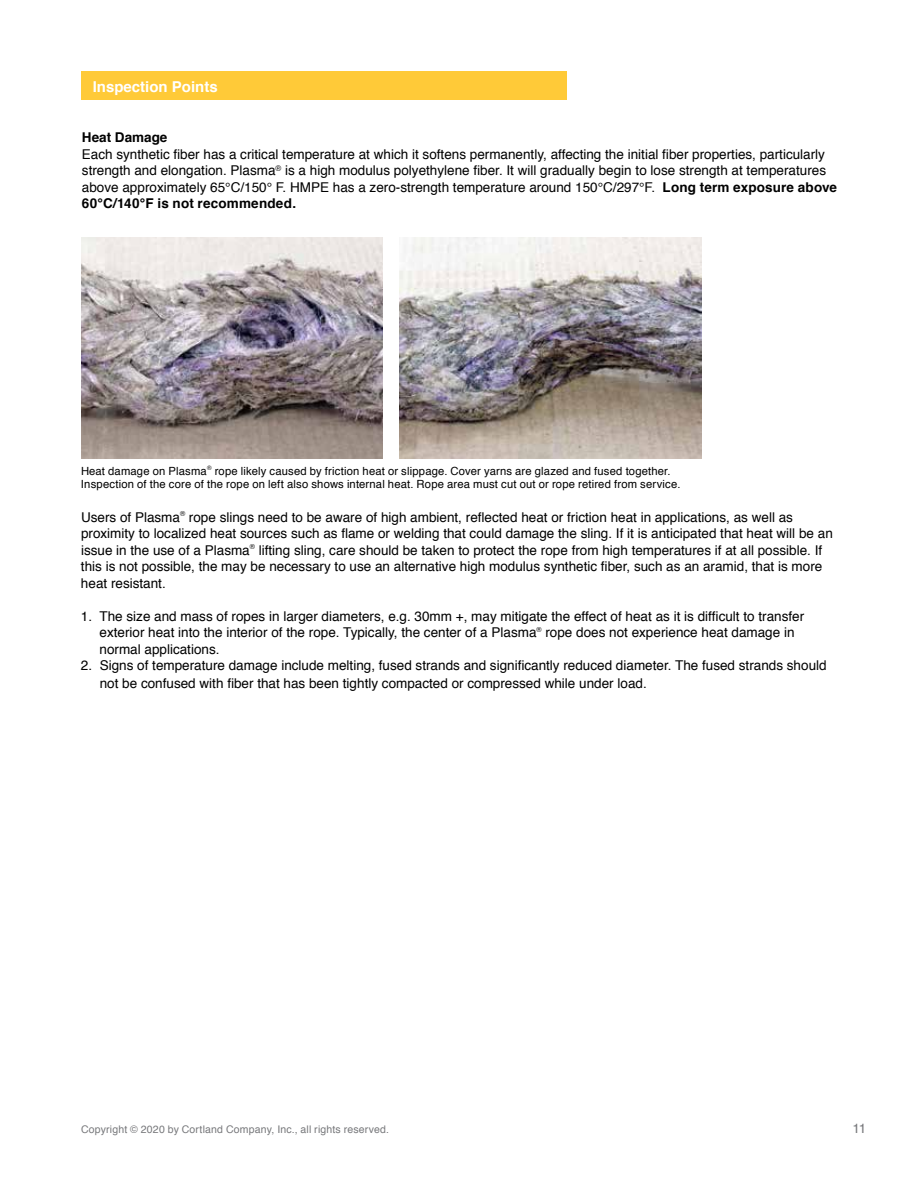
<style>
.page{position:relative;width:918px;height:1188px;background:#fff}
.page>*{position:absolute;margin:0;border:0;box-sizing:border-box;transform-origin:0 0}
.t1{font:700 15px "Helvetica";color:#fff}
.t2{font:13.5px/16.5px "Helvetica";color:#000}
.t3{font:700 13.5px "Helvetica";color:#000}
.t4{font:13.5px "Helvetica";color:#77787b}
.t5{font:11.25px/13.5px "Helvetica";letter-spacing:.015em;color:#000}
.t6{font:10.5px "Helvetica";letter-spacing:.015em;color:#77787b}
.s1{font-weight:700}
</style>
<div class="page">
<div style="left:81px;top:71px;width:486px;height:28px;background:#ffca38"></div>
<img style="left:399px;top:238px;width:302px;height:221px">
<img style="left:81px;top:238px;width:302px;height:221px">
<p class="t1" style="left:93px;top:74px;width:127px">Inspection Points</p>
<p class="t3" style="left:82px;top:127px;width:87px">Heat Damage</p>
<p class="t2" style="left:82px;top:146px;width:757px">Each synthetic fiber has a critical temperature at which it softens permanently, affecting the initial fiber properties, particularly strength and elongation. Plasma<sup>®</sup> is a high modulus polyethylene fiber. It will gradually begin to lose strength at temperatures above approximately 65°C/150° F. HMPE has a zero-strength temperature around 150°C/297°F. <span class="s1">Long term exposure above 60°C/140°F is not recommended.</span></p>
<p class="t5" style="left:81px;top:465px;width:601px">Heat damage on Plasma<sup>®</sup> rope likely caused by friction heat or slippage. Cover yarns are glazed and fused together.<br>Inspection of the core of the rope on left also shows internal heat. Rope area must cut out or rope retired from service.</p>
<p class="t2" style="left:81px;top:509px;width:753px">Users of Plasma<sup>®</sup> rope slings need to be aware of high ambient, reflected heat or friction heat in applications, as well as proximity to localized heat sources such as flame or welding that could damage the sling. If it is anticipated that heat will be an issue in the use of a Plasma<sup>®</sup> lifting sling, care should be taken to protect the rope from high temperatures if at all possible. If this is not possible, the may be necessary to use an alternative high modulus synthetic fiber, such as an aramid, that is more heat resistant.</p>
<p class="t2" style="left:100px;top:608px;width:706px;text-indent:-19px">1. The size and mass of ropes in larger diameters, e.g. 30mm +, may mitigate the effect of heat as it is difficult to transfer exterior heat into the interior of the rope. Typically, the center of a Plasma<sup>®</sup> rope does not experience heat damage in normal applications.</p>
<p class="t2" style="left:100px;top:657px;width:728px;line-height:18px;text-indent:-19px">2. Signs of temperature damage include melting, fused strands and significantly reduced diameter. The fused strands should not be confused with fiber that has been tightly compacted or compressed while under load.</p>
<p class="t6" style="left:81px;top:1121px;width:310px">Copyright © 2020 by Cortland Company, Inc., all rights reserved.</p>
<p class="t4" style="left:853px;top:1118px;width:15px">11</p>
</div>
